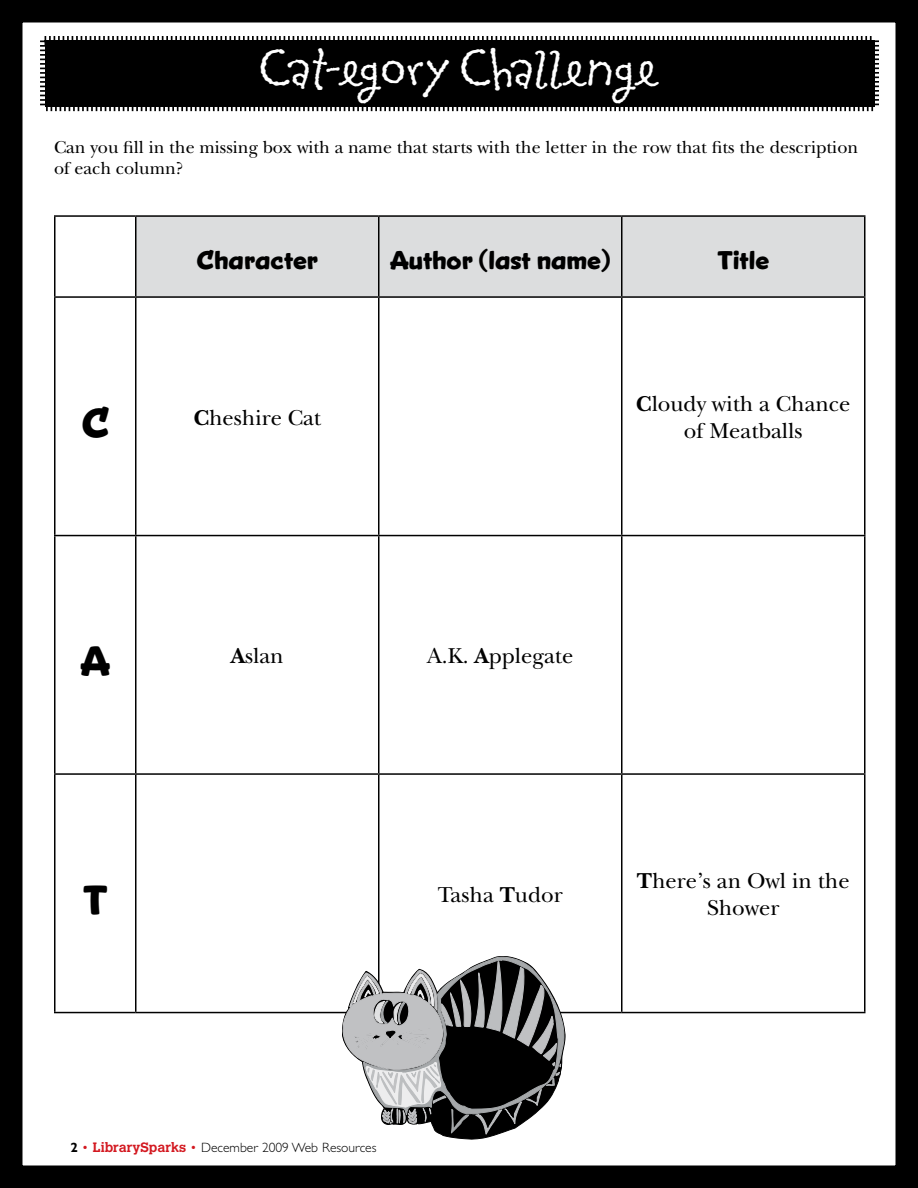
<style>
.page{position:relative;width:918px;height:1188px;background:#fff}
.page>*{position:absolute;margin:0;border:0;box-sizing:border-box;transform-origin:0 0}
.t1{font:48px "Tapioca ITC";letter-spacing:-.025em;color:#fff}
.t2{font:700 40.5px "Snicker";color:#000}
.t3{font:700 25.5px "Snicker";color:#000}
.t4{font:22.5px/27px "New Baskerville";color:#000;text-align:center}
.t5{font:18px/21.6px "New Baskerville";color:#000}
.t6{font:300 13.5px "Gill Sans";color:#000}
.s1{font-weight:700}
.s2{color:#d31820}
.s3{font-family:"Calvert";font-weight:700;color:#d31820}
</style>
<div class="page">
<div style="left:0;top:0;width:918px;height:1188px;border:22px solid #000"></div>
<svg style="left:40px;top:36px;width:839px;height:76px;background:#151515"></svg>
<div style="left:136px;top:217px;width:728px;height:79px;background:#dcddde"></div>
<hr style="left:54px;top:215px;width:82px;height:2px;background:#000">
<hr style="left:54px;top:217px;width:2px;height:79px;background:#000">
<hr style="left:136px;top:215px;width:243px;height:2px;background:#000">
<hr style="left:135px;top:217px;width:1px;height:79px;background:#000">
<hr style="left:379px;top:215px;width:243px;height:2px;background:#000">
<hr style="left:378px;top:217px;width:2px;height:79px;background:#000">
<hr style="left:622px;top:215px;width:244px;height:2px;background:#000">
<hr style="left:621px;top:217px;width:1px;height:79px;background:#000">
<hr style="left:864px;top:217px;width:2px;height:79px;background:#000">
<hr style="left:54px;top:296px;width:82px;height:2px;background:#000">
<hr style="left:54px;top:298px;width:2px;height:237px;background:#000">
<hr style="left:136px;top:296px;width:243px;height:2px;background:#000">
<hr style="left:135px;top:298px;width:1px;height:237px;background:#000">
<hr style="left:379px;top:296px;width:243px;height:2px;background:#000">
<hr style="left:378px;top:298px;width:2px;height:237px;background:#000">
<hr style="left:622px;top:296px;width:244px;height:2px;background:#000">
<hr style="left:621px;top:298px;width:1px;height:237px;background:#000">
<hr style="left:864px;top:298px;width:2px;height:237px;background:#000">
<hr style="left:54px;top:535px;width:82px;height:1px;background:#000">
<hr style="left:54px;top:536px;width:2px;height:237px;background:#000">
<hr style="left:136px;top:535px;width:243px;height:1px;background:#000">
<hr style="left:135px;top:536px;width:1px;height:237px;background:#000">
<hr style="left:379px;top:535px;width:243px;height:1px;background:#000">
<hr style="left:378px;top:536px;width:2px;height:237px;background:#000">
<hr style="left:622px;top:535px;width:244px;height:1px;background:#000">
<hr style="left:621px;top:536px;width:1px;height:237px;background:#000">
<hr style="left:864px;top:536px;width:2px;height:237px;background:#000">
<hr style="left:54px;top:773px;width:82px;height:2px;background:#000">
<hr style="left:54px;top:775px;width:2px;height:237px;background:#000">
<hr style="left:136px;top:773px;width:243px;height:2px;background:#000">
<hr style="left:135px;top:775px;width:1px;height:237px;background:#000">
<hr style="left:379px;top:773px;width:243px;height:2px;background:#000">
<hr style="left:378px;top:775px;width:2px;height:237px;background:#000">
<hr style="left:622px;top:773px;width:244px;height:2px;background:#000">
<hr style="left:621px;top:775px;width:1px;height:237px;background:#000">
<hr style="left:864px;top:775px;width:2px;height:237px;background:#000">
<hr style="left:54px;top:1012px;width:82px;height:1px;background:#000">
<hr style="left:136px;top:1012px;width:243px;height:1px;background:#000">
<hr style="left:379px;top:1012px;width:243px;height:1px;background:#000">
<hr style="left:622px;top:1012px;width:244px;height:1px;background:#000">
<svg style="left:342px;top:956px;width:223px;height:183px"></svg>
<h1 class="t1" style="left:259px;top:37px;width:402px">Cat-egory Challenge</h1>
<p class="t5" style="left:54px;top:136px;width:806px">Can you fill in the missing box with a name that starts with the letter in the row that fits the description of each column?</p>
<h3 class="t3" style="left:197px;top:244px;width:123px">Character</h3>
<h3 class="t3" style="left:390px;top:244px;width:222px">Author (last name)</h3>
<h3 class="t3" style="left:717px;top:244px;width:53px">Title</h3>
<h2 class="t2" style="left:81px;top:396px;width:29px">C</h2>
<p class="t4" style="left:193px;top:404px;width:129px"><span class="s1">C</span>heshire Cat</p>
<p class="t4" style="left:636px;top:390px;width:216px"><span class="s1">C</span>loudy with a Chance of Meatballs</p>
<h2 class="t2" style="left:80px;top:635px;width:31px">A</h2>
<p class="t4" style="left:231px;top:642px;width:55px"><span class="s1">A</span>slan</p>
<p class="t4" style="left:427px;top:642px;width:148px">A.K. <span class="s1">A</span>pplegate</p>
<h2 class="t2" style="left:83px;top:873px;width:26px">T</h2>
<p class="t4" style="left:438px;top:881px;width:126px">Tasha <span class="s1">T</span>udor</p>
<p class="t4" style="left:637px;top:867px;width:214px"><span class="s1">T</span>here’s an Owl in the<br>Shower</p>
<p class="t6" style="left:82px;top:1140px;width:296px"><span class="s2">•</span> <span class="s3">LibrarySparks</span> <span class="s2">•</span> December 2009 Web Resources</p>
</div>
